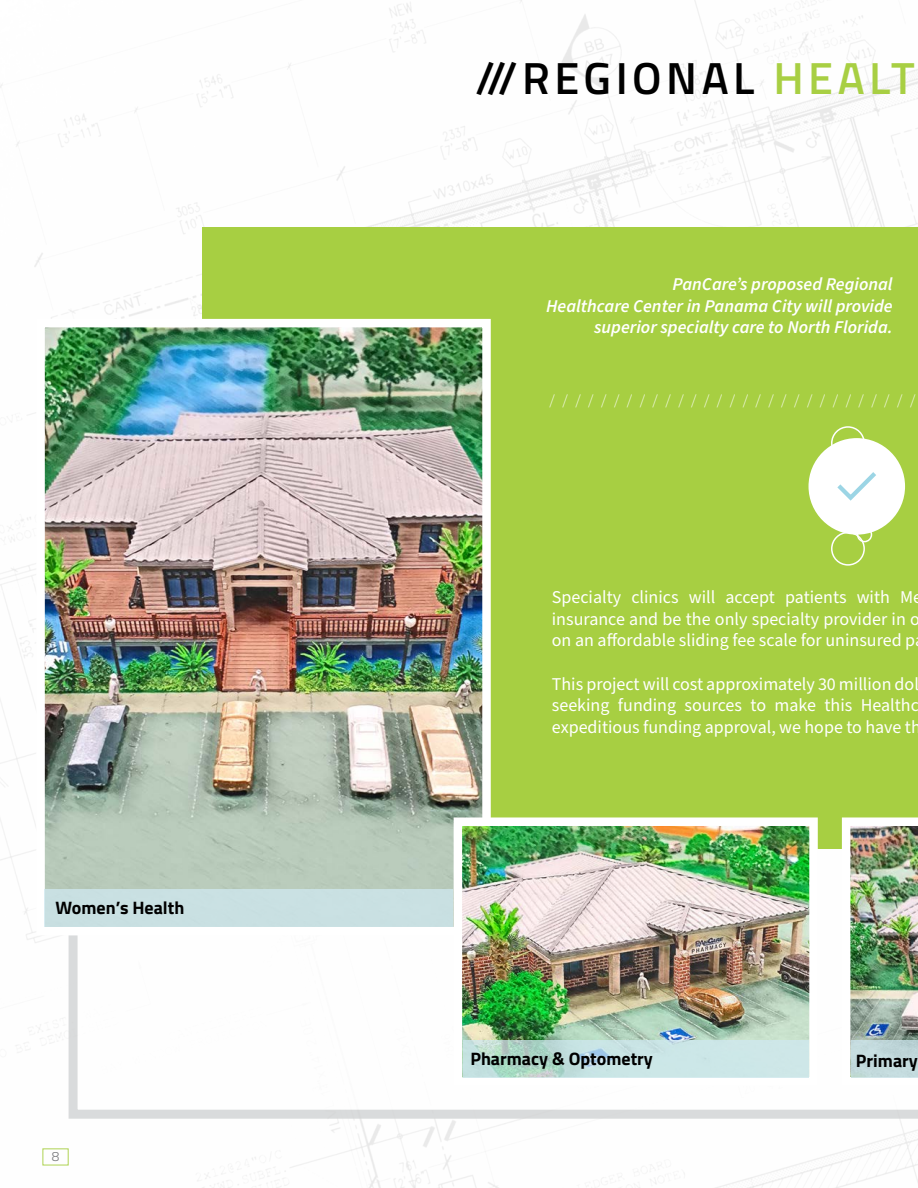
<style>
.page{position:relative;width:918px;height:1188px;background:#fff}
.page>*{position:absolute;margin:0;border:0;box-sizing:border-box;transform-origin:0 0}
.t1{font:600 45px "Titillium";letter-spacing:.1em;color:#000}
.t2{font:18px/21.6px "Source Sans Pro";color:#fff}
.t3{font:italic 600 18px/21.6px "Source Sans Pro";color:#fff;text-align:right}
.t4{font:700 18px "Titillium";color:#000}
.t5{font:300 15px "Source Sans Pro";color:#fff}
.t6{font:300 13.5px "Titillium";color:#6d6e71}
.s1{color:#a8cf43}
</style>
<div class="page">
<img style="left:0;top:0;width:918px;height:1188px">
<svg style="left:69px;top:849px;width:849px;height:270px"></svg>
<div style="left:203px;top:227px;width:715px;height:622px;background:#a7cf42"></div>
<div style="left:809px;top:438px;width:96px;height:97px;background:#fff;border-radius:50%"></div>
<div style="left:831px;top:426px;width:34px;height:34px;border:2px solid #fff;border-radius:50%"></div>
<div style="left:831px;top:532px;width:34px;height:34px;border:2px solid #fff;border-radius:50%"></div>
<div style="left:857px;top:527px;width:15px;height:15px;border:2px solid #fff;border-radius:50%"></div>
<svg style="left:837px;top:472px;width:39px;height:29px"></svg>
<img style="left:46px;top:329px;width:435px;height:596px">
<div style="left:36px;top:319px;width:455px;height:616px;border:9px solid #fff"></div>
<img style="left:464px;top:827px;width:344px;height:213px">
<div style="left:454px;top:817px;width:364px;height:269px;border:9px solid #fff"></div>
<div style="left:45px;top:890px;width:408px;height:37px;background:#c9e0e2"></div>
<img style="left:842px;top:817px;width:76px;height:269px">
<div style="left:851px;top:1040px;width:67px;height:38px;background:#c3dadd"></div>
<svg style="left:463px;top:1040px;width:346px;height:38px;background:#c4e1df"></svg>
<p class="t4" style="left:56px;top:894px;width:130px">Women’s Health</p>
<p class="t6" style="left:52px;top:1147px;width:9px">8</p>
<h1 class="t1" style="left:475px;top:44px;width:441px">///REGIONAL <span class="s1">HEALT</span></h1>
<p class="t3" style="left:546px;top:274px;width:348px">PanCare’s proposed Regional<br>Healthcare Center in Panama City will provide superior specialty care to North Florida.</p>
<p class="t5" style="left:550px;top:390px;width:367px">/////////////////////////////</p>
<p class="t2" style="left:552px;top:587px;width:372px">Specialty clinics will accept patients with Me insurance and be the only specialty provider in o on an affordable sliding fee scale for uninsured p</p>
<p class="t2" style="left:552px;top:673px;width:370px;text-align:justify">This project will cost approximately 30 million dol seeking funding sources to make this Healthc expeditious funding approval, we hope to have th</p>
<p class="t4" style="left:470px;top:1045px;width:184px">Pharmacy &amp; Optometry</p>
<p class="t4" style="left:856px;top:1047px;width:63px">Primary</p>
</div>
